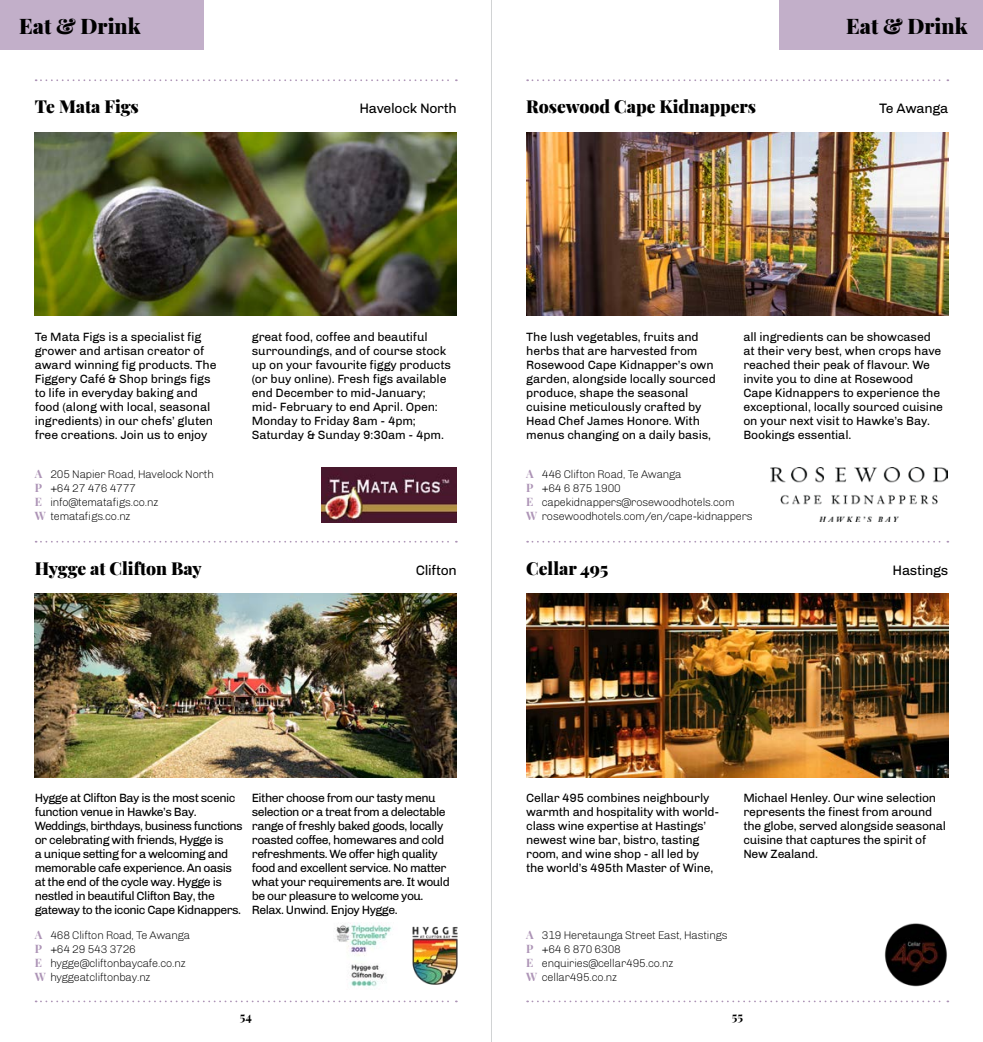
<style>
.page{position:relative;width:983px;height:1042px;background:#fff}
.page>*{position:absolute;margin:0;border:0;box-sizing:border-box;transform-origin:0 0}
.t1{font:900 21px "Playfair Display";color:#000}
.t2{font:900 17.5px "Playfair Display";color:#000}
.t3{font:14px "Chivo";letter-spacing:-.02em;color:#000}
.t4{font:12.25px/14px "Chivo";letter-spacing:-.02em;color:#000}
.t5{font:12.25px/14px "Chivo";letter-spacing:-.04em;color:#000}
.t6{font:700 12.25px "Playfair Display";color:#000}
.t7{font:300 11.38px/14px "Chivo";letter-spacing:-.04em;color:#000}
.t8{font:700 11.38px/14px "Playfair Display";color:#ad94b6;text-align:justify}
.s1{font-family:"Playfair Display";font-weight:700;color:#ad94b6}
</style>
<div class="page">
<div style="left:0;top:0;width:203px;height:49px;background:#c2afc9"></div>
<div style="left:779px;top:0;width:203px;height:49px;background:#c2afc9"></div>
<img style="left:526px;top:594px;width:421px;height:183px">
<img style="left:884px;top:923px;width:63px;height:64px">
<img style="left:35px;top:594px;width:421px;height:183px">
<img style="left:412px;top:926px;width:46px;height:59px">
<img style="left:336px;top:923px;width:56px;height:64px">
<img style="left:526px;top:132px;width:421px;height:184px">
<img style="left:770px;top:467px;width:176px;height:55px">
<img style="left:35px;top:132px;width:421px;height:184px">
<img style="left:321px;top:467px;width:135px;height:55px">
<svg style="left:527px;top:541px;width:421px;height:1px"></svg>
<svg style="left:36px;top:541px;width:421px;height:1px"></svg>
<svg style="left:527px;top:79px;width:421px;height:2px"></svg>
<svg style="left:36px;top:79px;width:421px;height:2px"></svg>
<svg style="left:527px;top:1000px;width:421px;height:2px"></svg>
<svg style="left:36px;top:1000px;width:421px;height:2px"></svg>
<hr style="left:491px;top:0;width:1px;height:1042px;background:#d1d3d4">
<h1 class="t1" style="left:19px;top:10px;width:123px">Eat &amp; Drink</h1>
<h1 class="t1" style="left:845px;top:10px;width:123px">Eat &amp; Drink</h1>
<h2 class="t2" style="left:35px;top:93px;width:106px">Te Mata Figs</h2>
<p class="t3" style="left:359px;top:100px;width:99px">Havelock North</p>
<h2 class="t2" style="left:526px;top:93px;width:231px">Rosewood Cape Kidnappers</h2>
<p class="t3" style="left:878px;top:100px;width:71px">Te Awanga</p>
<p class="t4" style="left:35px;top:330px;width:183px">Te Mata Figs is a specialist fig grower and artisan creator of award winning fig products. The<br>Figgery Café &amp; Shop brings figs to life in everyday baking and food (along with local, seasonal ingredients) in our chefs’ gluten free creations. Join us to enjoy</p>
<p class="t4" style="left:252px;top:330px;width:201px">great food, coffee and beautiful surroundings, and of course stock up on your favourite figgy products (or buy online). Fresh figs available end December to mid-January; mid- February to end April. Open:<br>Monday to Friday 8am - 4pm;<br>Saturday &amp; Sunday 9:30am - 4pm.</p>
<p class="t8" style="left:35px;top:465px;width:9px">A P E</p>
<p class="t7" style="left:35px;top:509px;width:98px"><span class="s1">W</span> tematafigs.co.nz</p>
<p class="t7" style="left:50px;top:467px;width:165px">205 Napier Road, Havelock North +64 27 476 4777 info@tematafigs.co.nz</p>
<p class="t4" style="left:526px;top:330px;width:191px">The lush vegetables, fruits and herbs that are harvested from<br>Rosewood Cape Kidnapper’s own garden, alongside locally sourced produce, shape the seasonal cuisine meticulously crafted by<br>Head Chef James Honore. With menus changing on a daily basis,</p>
<p class="t4" style="left:743px;top:330px;width:201px">all ingredients can be showcased at their very best, when crops have reached their peak of flavour. We invite you to dine at Rosewood<br>Cape Kidnappers to experience the exceptional, locally sourced cuisine on your next visit to Hawke’s Bay.<br>Bookings essential.</p>
<p class="t8" style="left:526px;top:465px;width:9px">A P E</p>
<p class="t7" style="left:526px;top:509px;width:228px"><span class="s1">W</span> rosewoodhotels.com/en/cape-kidnappers</p>
<p class="t7" style="left:541px;top:467px;width:194px">446 Clifton Road, Te Awanga<br>+64 6 875 1900 capekidnappers@rosewoodhotels.com</p>
<h2 class="t2" style="left:35px;top:554px;width:168px">Hygge at Clifton Bay</h2>
<p class="t3" style="left:415px;top:562px;width:42px">Clifton</p>
<h2 class="t2" style="left:526px;top:554px;width:84px">Cellar 495</h2>
<p class="t3" style="left:892px;top:562px;width:57px">Hastings</p>
<p class="t5" style="left:35px;top:791px;width:209px">Hygge at Clifton Bay is the most scenic function venue in Hawke’s Bay.<br>Weddings, birthdays, business functions or celebrating with friends, Hygge is<br>a unique setting for a welcoming and memorable cafe experience. An oasis at the end of the cycle way. Hygge is nestled in beautiful Clifton Bay, the gateway to the iconic Cape Kidnappers.</p>
<p class="t5" style="left:252px;top:791px;width:199px">Either choose from our tasty menu selection or a treat from a delectable range of freshly baked goods, locally roasted coffee, homewares and cold refreshments. We offer high quality food and excellent service. No matter what your requirements are. It would be our pleasure to welcome you.<br>Relax. Unwind. Enjoy Hygge.</p>
<p class="t8" style="left:35px;top:927px;width:9px">A P E</p>
<p class="t7" style="left:35px;top:970px;width:118px"><span class="s1">W</span> hyggeatcliftonbay.nz</p>
<p class="t7" style="left:50px;top:928px;width:141px">468 Clifton Road, Te Awanga +64 29 543 3726 hygge@cliftonbaycafe.co.nz</p>
<p class="t4" style="left:526px;top:791px;width:194px">Cellar 495 combines neighbourly warmth and hospitality with world&shy;class wine expertise at Hastings’ newest wine bar, bistro, tasting room, and wine shop - all led by the world’s 495th Master of Wine,</p>
<p class="t4" style="left:743px;top:791px;width:204px">Michael Henley. Our wine selection represents the finest from around the globe, served alongside seasonal cuisine that captures the spirit of<br>New Zealand.</p>
<p class="t8" style="left:526px;top:927px;width:9px">A P E</p>
<p class="t7" style="left:526px;top:970px;width:93px"><span class="s1">W</span> cellar495.co.nz</p>
<p class="t7" style="left:541px;top:928px;width:187px">319 Heretaunga Street East, Hastings +64 6 870 6308 enquiries@cellar495.co.nz</p>
<p class="t6" style="left:240px;top:1006px;width:14px">54</p>
<p class="t6" style="left:731px;top:1006px;width:13px">55</p>
</div>
